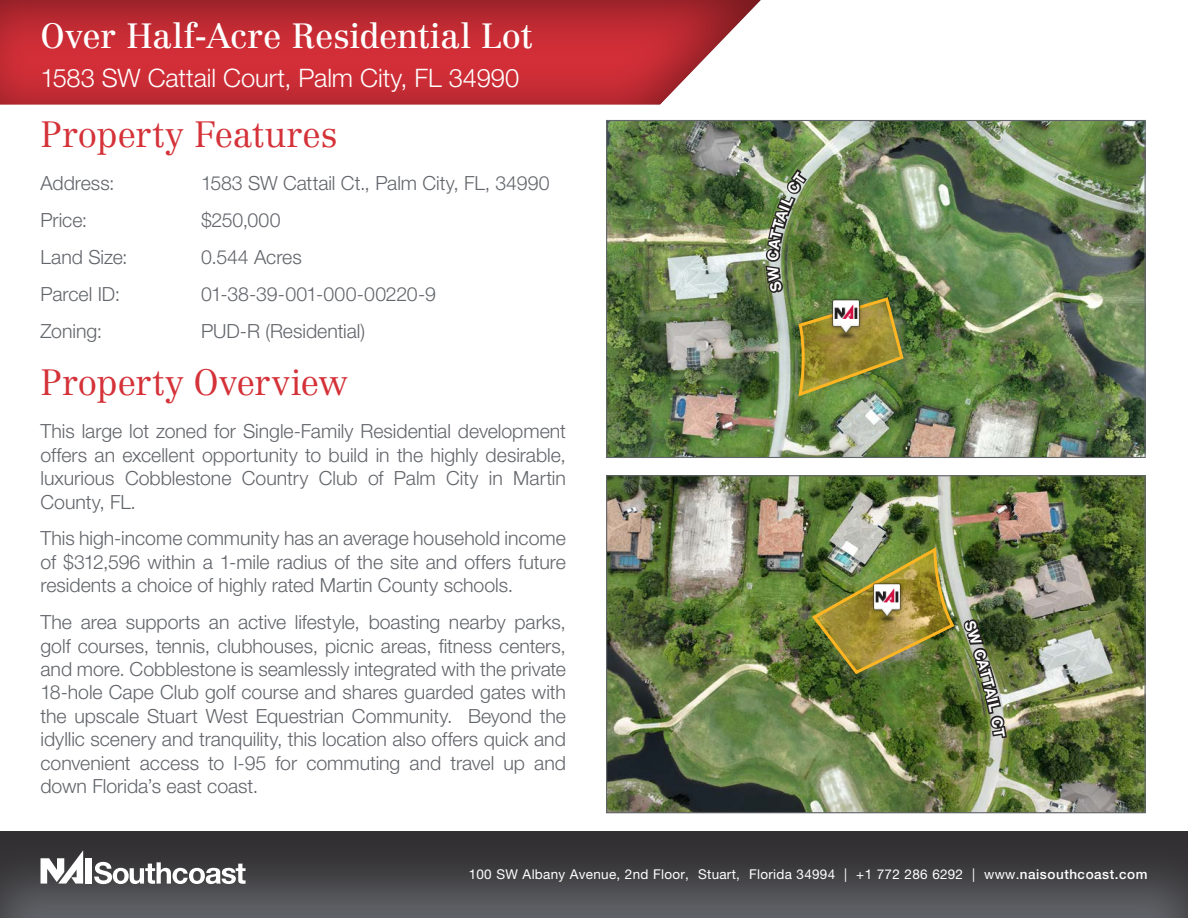
<style>
.page{position:relative;width:1188px;height:918px;background:#fff}
.page>*{position:absolute;margin:0;border:0;box-sizing:border-box;transform-origin:0 0}
.t1{font:300 36px "Centennial LT Std";letter-spacing:-.01em;color:#d43238}
.t2{font:34.5px "Centennial LT Std";letter-spacing:-.005em;color:#fff}
.t3{font:300 25.5px "Helvetica Neue LT Std";letter-spacing:-.005em;color:#fff}
.t4{font:300 19.5px/23.4px "Helvetica Neue LT Std";letter-spacing:-.005em;color:#62656a;text-align:justify}
.t5{font:13.5px "Helvetica Neue LT Std";letter-spacing:.02em;color:#fff}
.s1{font-weight:500}
</style>
<div class="page">
<div style="left:0;top:830px;width:1188px;height:88px;background:#231f20;opacity:.75"></div>
<div style="left:0;top:0;width:762px;height:106px;background:#231f20;opacity:.51"></div>
<div style="left:85px;top:858px;width:7px;height:26px;background:#fff"></div>
<svg style="left:41px;top:850px;width:42px;height:34px"></svg>
<svg style="left:94px;top:862px;width:152px;height:22px"></svg>
<img style="left:608px;top:122px;width:536px;height:334px">
<img style="left:608px;top:477px;width:536px;height:334px">
<img style="left:810px;top:546px;width:145px;height:130px">
<img style="left:870px;top:581px;width:34px;height:42px">
<img style="left:767px;top:171px;width:138px;height:227px">
<img style="left:964px;top:620px;width:41px;height:118px">
<p class="t2" style="left:40px;top:16px;width:493px">Over Half-Acre Residential Lot</p>
<p class="t3" style="left:40px;top:62px;width:480px">1583 SW Cattail Court, Palm City, FL 34990</p>
<p class="t1" style="left:40px;top:113px;width:298px">Property Features</p>
<p class="t4" style="left:40px;top:171px;width:76px">Address:</p>
<p class="t4" style="left:201px;top:171px;width:350px">1583 SW Cattail Ct., Palm City, FL, 34990</p>
<p class="t4" style="left:40px;top:208px;width:48px">Price:</p>
<p class="t4" style="left:201px;top:208px;width:81px">$250,000</p>
<p class="t4" style="left:40px;top:245px;width:89px">Land Size:</p>
<p class="t4" style="left:201px;top:245px;width:102px">0.544 Acres</p>
<p class="t4" style="left:40px;top:282px;width:81px">Parcel ID:</p>
<p class="t4" style="left:201px;top:282px;width:237px">01-38-39-001-000-00220-9</p>
<p class="t4" style="left:40px;top:319px;width:63px">Zoning:</p>
<p class="t4" style="left:201px;top:319px;width:166px">PUD-R (Residential)</p>
<p class="t1" style="left:40px;top:361px;width:309px">Property Overview</p>
<p class="t4" style="left:40px;top:419px;width:527px">This large lot zoned for Single-Family Residential development offers an excellent opportunity to build in the highly desirable, luxurious Cobblestone Country Club of Palm City in Martin County, FL.</p>
<p class="t4" style="left:40px;top:526px;width:527px">This high-income community has an average household income of $312,596 within a 1-mile radius of the site and offers future residents a choice of highly rated Martin County schools.</p>
<p class="t4" style="left:40px;top:610px;width:527px">The area supports an active lifestyle, boasting nearby parks, golf courses, tennis, clubhouses, picnic areas, fitness centers, and more. Cobblestone is seamlessly integrated with the private 18-hole Cape Club golf course and shares guarded gates with the upscale Stuart West Equestrian Community. Beyond the idyllic scenery and tranquility, this location also offers quick and convenient access to I-95 for commuting and travel up and down Florida’s east coast.</p>
<p class="t5" style="left:469px;top:866px;width:680px">100 SW Albany Avenue, 2nd Floor, Stuart, Florida 34994 | +1 772 286 6292 | www.<span class="s1">naisouthcoast.com</span></p>
</div>
